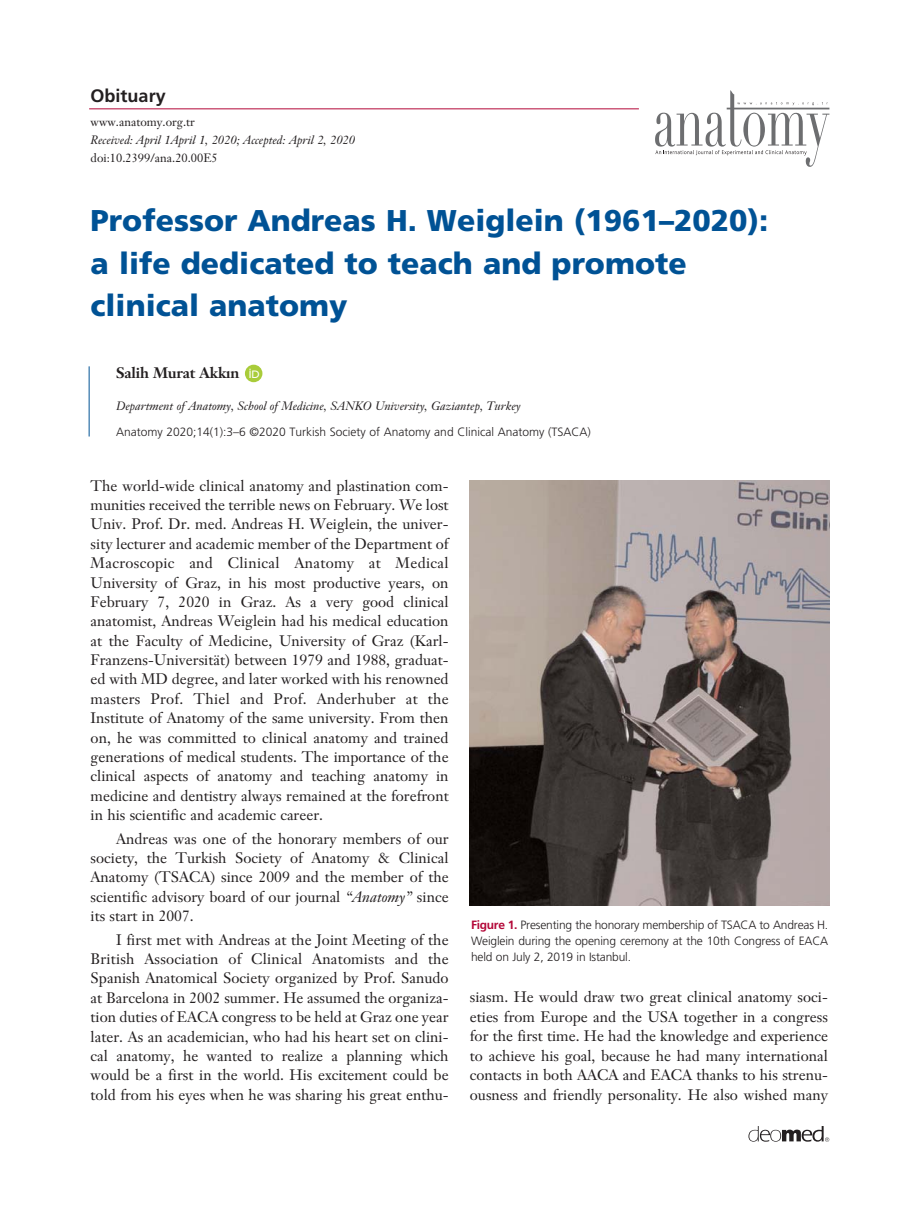
<style>
.page{position:relative;width:919px;height:1217px;background:#fff}
.page>*{position:absolute;margin:0;border:0;box-sizing:border-box;transform-origin:0 0}
.t1{font:900 30px/42.3px "Frutiger";color:#005295}
.t2{font:700 18px "Frutiger";color:#231f20}
.t3{font:15px/19.4px "Janson Text";color:#231f20;text-align:justify}
.t4{font:700 15px "Janson Text";letter-spacing:-.015em;color:#231f20}
.t5{font:300 12px/15.8px "Frutiger";color:#231f20}
.t6{font:italic 12px/18px "Janson Text";color:#231f20}
.t7{font:10.95px "Gill Sans";color:#fff}
.s1{font-style:normal}
.s2{font-family:"Janson Text";font-weight:400;font-style:italic}
.s3{font-style:italic}
.s4{font-weight:700;color:#b30738}
</style>
<div class="page">
<div style="left:245px;top:364px;width:17px;height:18px;background:#a9cc3a;border-radius:50%"></div>
<svg style="left:748px;top:1126px;width:81px;height:15px"></svg>
<hr style="left:89px;top:366px;width:1px;height:70px;background:#005295">
<hr style="left:89px;top:108px;width:550px;height:1px;background:#b30738">
<svg style="left:655px;top:90px;width:174px;height:77px"></svg>
<img style="left:469px;top:480px;width:360px;height:425px">
<p class="t2" style="left:91px;top:88px;width:77px">Obituary</p>
<p class="t6" style="left:91px;top:114px;width:266px"><span class="s1">www.anatomy.org.tr<br></span>Received: April 1April 1, 2020; Accepted: April 2, 2020 <span class="s1">doi:10.2399/ana.20.00E5</span></p>
<p class="t1" style="left:91px;top:202px;width:679px">Professor Andreas H. Weiglein (1961–2020): a life dedicated to teach and promote clinical anatomy</p>
<p class="t4" style="left:116px;top:366px;width:125px">Salih Murat Akk›n</p>
<p class="t5" style="left:116px;top:393px;width:476px;line-height:26px"><span class="s2">Department of Anatomy, School of Medicine, SANKO University, Gaziantep, Turkey<br></span>Anatomy 2020;14(1):3–6 ©2020 Turkish Society of Anatomy and Clinical Anatomy (TSACA)</p>
<p class="t7" style="left:249px;top:370px;width:12px">İD</p>
<p class="t3" style="left:91px;top:477px;width:359px">The world-wide clinical anatomy and plastination com&shy;munities received the terrible news on February. We lost Univ. Prof. Dr. med. Andreas H. Weiglein, the univer&shy;sity lecturer and academic member of the Department of Macroscopic and Clinical Anatomy at Medical University of Graz, in his most productive years, on February 7, 2020 in Graz. As a very good clinical anatomist, Andreas Weiglein had his medical education at the Faculty of Medicine, University of Graz (Karl-Franzens-Universität) between 1979 and 1988, graduat&shy;ed with MD degree, and later worked with his renowned masters Prof. Thiel and Prof. Anderhuber at the Institute of Anatomy of the same university. From then on, he was committed to clinical anatomy and trained generations of medical students. The importance of the clinical aspects of anatomy and teaching anatomy in medicine and dentistry always remained at the forefront in his scientific and academic career.</p>
<p class="t3" style="left:91px;top:830px;width:359px;text-indent:26px">Andreas was one of the honorary members of our society, the Turkish Society of Anatomy &amp; Clinical Anatomy (TSACA) since 2009 and the member of the scientific advisory board of our journal <span class="s3">“Anatomy”</span> since its start in 2007.</p>
<p class="t3" style="left:91px;top:931px;width:359px;text-indent:26px">I first met with Andreas at the Joint Meeting of the British Association of Clinical Anatomists and the Spanish Anatomical Society organized by Prof. Sanudo at Barcelona in 2002 summer. He assumed the organiza&shy;tion duties of EACA congress to be held at Graz one year later. As an academician, who had his heart set on clini&shy;cal anatomy, he wanted to realize a planning which would be a first in the world. His excitement could be told from his eyes when he was sharing his great enthu-</p>
<p class="t5" style="left:471px;top:917px;width:358px;text-align:justify"><span class="s4">Figure 1.</span> Presenting the honorary membership of TSACA to Andreas H.<br>Weiglein during the opening ceremony at the 10th Congress of EACA held on July 2, 2019 in Istanbul.</p>
<p class="t3" style="left:470px;top:988px;width:359px">siasm. He would draw two great clinical anatomy soci&shy;eties from Europe and the USA together in a congress for the first time. He had the knowledge and experience to achieve his goal, because he had many international contacts in both AACA and EACA thanks to his strenu&shy;ousness and friendly personality. He also wished many</p>
</div>
